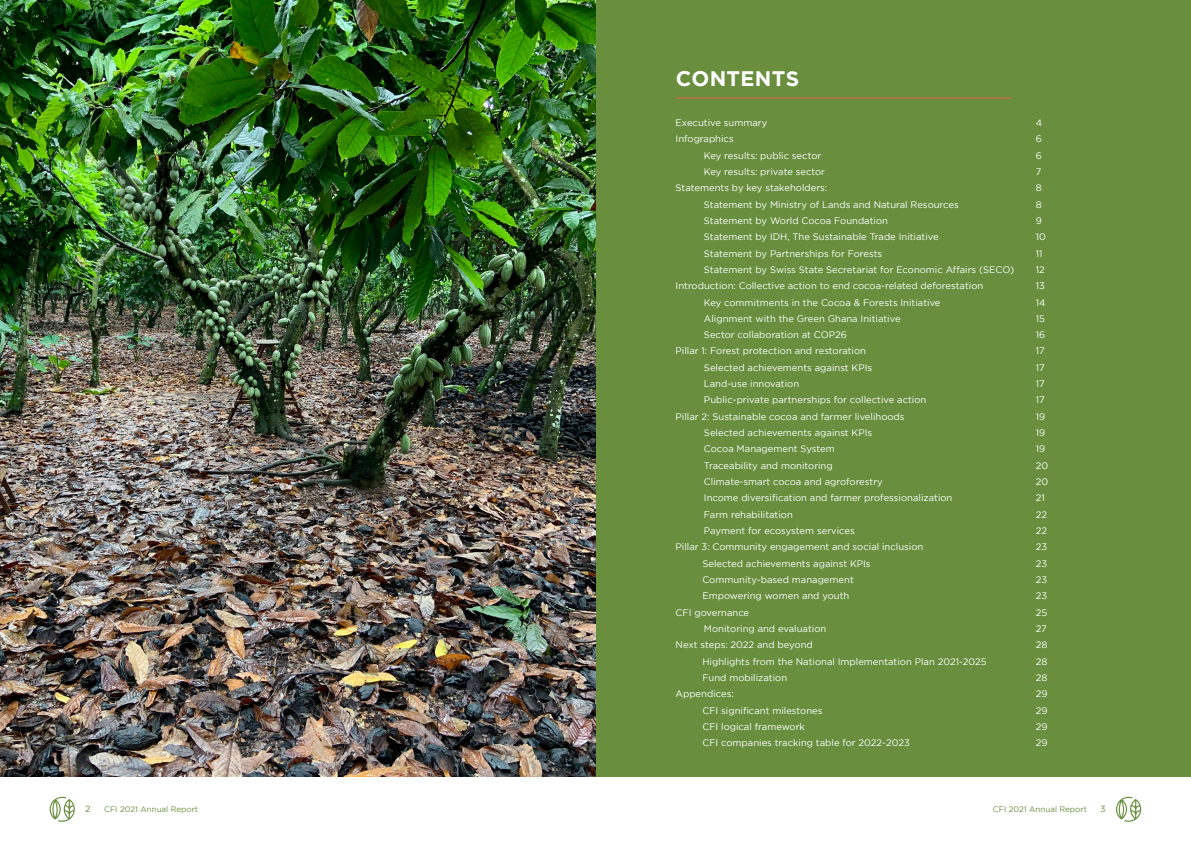
<style>
.page{position:relative;width:1191px;height:842px;background:#fff}
.page>*{position:absolute;margin:0;border:0;box-sizing:border-box;transform-origin:0 0}
.Contents_-_Header{font:700 21px "Gotham";letter-spacing:.015em;color:#fff}
.t1{font:9.5px "Gotham";color:#fff}
.t2{font:9px "Gotham";color:#688e3e}
.t3{font:8px "Gotham";color:#688e3e}
</style>
<div class="page">
<svg style="left:1116px;top:797px;width:25px;height:25px"></svg>
<svg style="left:50px;top:797px;width:25px;height:25px"></svg>
<div style="left:595px;top:0;width:596px;height:777px;background:#688e3e"></div>
<hr style="left:675px;top:98px;width:336px;height:1px;background:#ee6349">
<img style="left:0;top:0;width:595px;height:777px">
<p class="Contents_-_Header" style="left:676px;top:67px;width:125px">CONTENTS</p>
<p class="t1" style="left:675px;top:117px;width:93px">Executive summary</p>
<p class="t1" style="left:1035px;top:117px;width:8px">4</p>
<p class="t1" style="left:675px;top:134px;width:60px">Infographics</p>
<p class="t1" style="left:1035px;top:134px;width:8px">6</p>
<p class="t1" style="left:704px;top:150px;width:119px">Key results: public sector</p>
<p class="t1" style="left:1035px;top:150px;width:8px">6</p>
<p class="t1" style="left:704px;top:166px;width:123px">Key results: private sector</p>
<p class="t1" style="left:1035px;top:166px;width:7px">7</p>
<p class="t1" style="left:675px;top:183px;width:153px">Statements by key stakeholders:</p>
<p class="t1" style="left:1035px;top:183px;width:7px">8</p>
<p class="t1" style="left:704px;top:199px;width:256px">Statement by Ministry of Lands and Natural Resources</p>
<p class="t1" style="left:1035px;top:199px;width:7px">8</p>
<p class="t1" style="left:704px;top:215px;width:185px">Statement by World Cocoa Foundation</p>
<p class="t1" style="left:1035px;top:215px;width:8px">9</p>
<p class="t1" style="left:704px;top:232px;width:236px">Statement by IDH, The Sustainable Trade Initiative</p>
<p class="t1" style="left:1035px;top:232px;width:12px">10</p>
<p class="t1" style="left:704px;top:248px;width:180px">Statement by Partnerships for Forests</p>
<p class="t1" style="left:1035px;top:248px;width:8px">11</p>
<p class="t1" style="left:704px;top:264px;width:312px">Statement by Swiss State Secretariat for Economic Affairs (SECO)</p>
<p class="t1" style="left:1035px;top:264px;width:11px">12</p>
<p class="t1" style="left:675px;top:281px;width:309px">Introduction: Collective action to end cocoa-related deforestation</p>
<p class="t1" style="left:1035px;top:281px;width:11px">13</p>
<p class="t1" style="left:704px;top:297px;width:238px">Key commitments in the Cocoa &amp; Forests Initiative</p>
<p class="t1" style="left:1035px;top:297px;width:11px">14</p>
<p class="t1" style="left:704px;top:313px;width:198px">Alignment with the Green Ghana Initiative</p>
<p class="t1" style="left:1035px;top:313px;width:11px">15</p>
<p class="t1" style="left:704px;top:330px;width:144px">Sector collaboration at COP26</p>
<p class="t1" style="left:1035px;top:330px;width:11px">16</p>
<p class="t1" style="left:675px;top:346px;width:192px">Pillar 1: Forest protection and restoration</p>
<p class="t1" style="left:1035px;top:346px;width:11px">17</p>
<p class="t1" style="left:704px;top:362px;width:170px">Selected achievements against KPIs</p>
<p class="t1" style="left:1035px;top:362px;width:11px">17</p>
<p class="t1" style="left:704px;top:378px;width:97px">Land-use innovation</p>
<p class="t1" style="left:1035px;top:378px;width:11px">17</p>
<p class="t1" style="left:704px;top:395px;width:224px">Public-private partnerships for collective action</p>
<p class="t1" style="left:1035px;top:395px;width:11px">17</p>
<p class="t1" style="left:675px;top:411px;width:230px">Pillar 2: Sustainable cocoa and farmer livelihoods</p>
<p class="t1" style="left:1035px;top:411px;width:11px">19</p>
<p class="t1" style="left:704px;top:427px;width:170px">Selected achievements against KPIs</p>
<p class="t1" style="left:1035px;top:427px;width:11px">19</p>
<p class="t1" style="left:704px;top:444px;width:132px">Cocoa Management System</p>
<p class="t1" style="left:1035px;top:444px;width:11px">19</p>
<p class="t1" style="left:704px;top:460px;width:130px">Traceability and monitoring</p>
<p class="t1" style="left:1035px;top:460px;width:14px">20</p>
<p class="t1" style="left:704px;top:476px;width:180px">Climate-smart cocoa and agroforestry</p>
<p class="t1" style="left:1035px;top:476px;width:14px">20</p>
<p class="t1" style="left:704px;top:493px;width:250px">Income diversification and farmer professionalization</p>
<p class="t1" style="left:1035px;top:493px;width:11px">21</p>
<p class="t1" style="left:704px;top:509px;width:90px">Farm rehabilitation</p>
<p class="t1" style="left:1035px;top:509px;width:13px">22</p>
<p class="t1" style="left:704px;top:525px;width:152px">Payment for ecosystem services</p>
<p class="t1" style="left:1035px;top:525px;width:13px">22</p>
<p class="t1" style="left:675px;top:542px;width:249px">Pillar 3: Community engagement and social inclusion</p>
<p class="t1" style="left:1035px;top:542px;width:13px">23</p>
<p class="t1" style="left:702px;top:558px;width:170px">Selected achievements against KPIs</p>
<p class="t1" style="left:1035px;top:558px;width:13px">23</p>
<p class="t1" style="left:702px;top:574px;width:153px">Community-based management</p>
<p class="t1" style="left:1035px;top:574px;width:13px">23</p>
<p class="t1" style="left:702px;top:591px;width:148px">Empowering women and youth</p>
<p class="t1" style="left:1035px;top:591px;width:13px">23</p>
<p class="t1" style="left:675px;top:607px;width:75px">CFI governance</p>
<p class="t1" style="left:1035px;top:607px;width:13px">25</p>
<p class="t1" style="left:704px;top:623px;width:124px">Monitoring and evaluation</p>
<p class="t1" style="left:1035px;top:623px;width:13px">27</p>
<p class="t1" style="left:675px;top:640px;width:139px">Next steps: 2022 and beyond</p>
<p class="t1" style="left:1035px;top:640px;width:13px">28</p>
<p class="t1" style="left:702px;top:656px;width:286px">Highlights from the National Implementation Plan 2021-2025</p>
<p class="t1" style="left:1035px;top:656px;width:13px">28</p>
<p class="t1" style="left:702px;top:672px;width:86px">Fund mobilization</p>
<p class="t1" style="left:1035px;top:672px;width:13px">28</p>
<p class="t1" style="left:675px;top:689px;width:60px">Appendices:</p>
<p class="t1" style="left:1035px;top:689px;width:13px">29</p>
<p class="t1" style="left:702px;top:705px;width:122px">CFI significant milestones</p>
<p class="t1" style="left:1035px;top:705px;width:13px">29</p>
<p class="t1" style="left:702px;top:721px;width:104px">CFI logical framework</p>
<p class="t1" style="left:1035px;top:721px;width:13px">29</p>
<p class="t1" style="left:702px;top:738px;width:209px">CFI companies tracking table for 2022-2023</p>
<p class="t1" style="left:1035px;top:738px;width:13px">29</p>
<p class="t2" style="left:85px;top:804px;width:7px">2</p>
<p class="t3" style="left:104px;top:805px;width:95px">CFI 2021 Annual Report</p>
<p class="t3" style="left:993px;top:805px;width:95px">CFI 2021 Annual Report</p>
<p class="t2" style="left:1100px;top:804px;width:7px">3</p>
</div>
